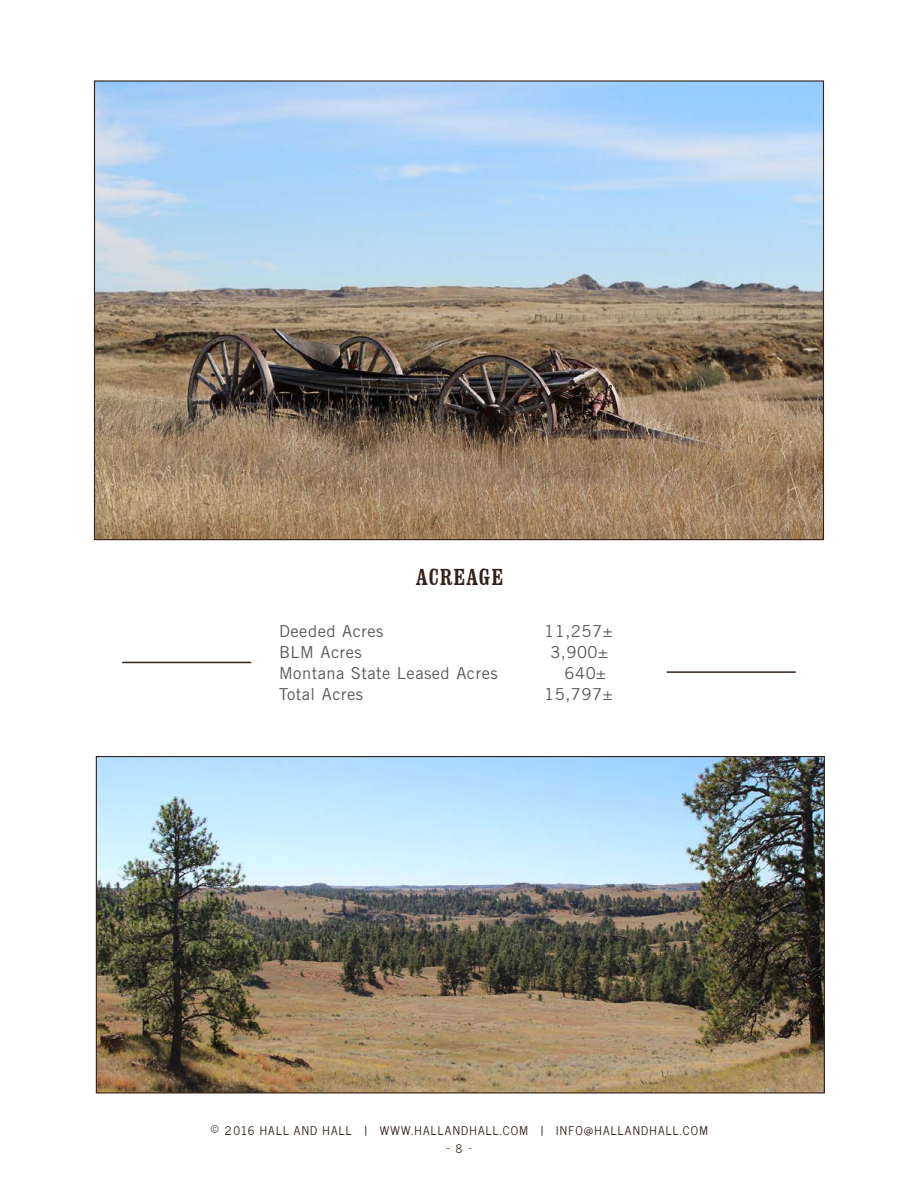
<style>
.page{position:relative;width:918px;height:1188px;background:#fff}
.page>*{position:absolute;margin:0;border:0;box-sizing:border-box;transform-origin:0 0}
.t1{font:condensed 24px "Clarendon BT";letter-spacing:.04em;color:#342117}
.t2{font:16.5px "Trade Gothic LT Std";letter-spacing:.03em;color:#58595b}
.t3{font:12px "News Cycle";letter-spacing:.1em;color:#342117}
.s1{font-size:16.5px}
</style>
<div class="page">
<img style="left:96px;top:82px;width:726px;height:456px">
<hr style="left:122px;top:662px;width:129px;height:1px;background:#342117">
<hr style="left:667px;top:671px;width:129px;height:2px;background:#342117">
<img style="left:98px;top:758px;width:725px;height:334px">
<h1 class="t1" style="left:416px;top:562px;width:88px">ACREAGE</h1>
<p class="t2" style="left:279px;top:621px;width:106px">Deeded Acres</p>
<p class="t2" style="left:544px;top:621px;width:70px">11,257±</p>
<p class="t2" style="left:279px;top:642px;width:84px">BLM Acres</p>
<p class="t2" style="left:550px;top:642px;width:59px">3,900±</p>
<p class="t2" style="left:279px;top:663px;width:220px">Montana State Leased Acres</p>
<p class="t2" style="left:565px;top:663px;width:43px">640±</p>
<p class="t2" style="left:279px;top:684px;width:86px">Total Acres</p>
<p class="t2" style="left:544px;top:684px;width:70px">15,797±</p>
<p class="t3" style="left:210px;top:1120px;width:499px"><span class="s1">©</span> 2016 HALL AND HALL | WWW.HALLANDHALL.COM | INFO@HALLANDHALL.COM</p>
<p class="t3" style="left:446px;top:1138px;width:26px">— 8 –</p>
</div>
